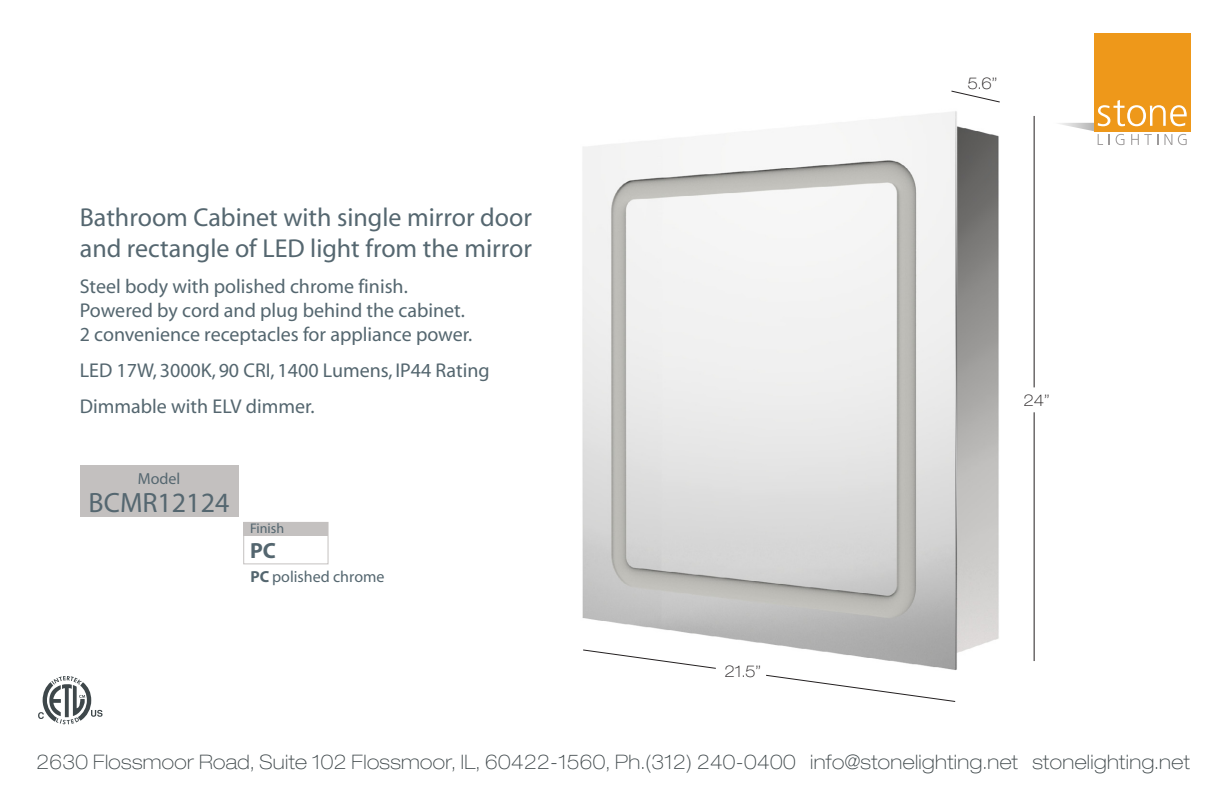
<style>
.page{position:relative;width:1224px;height:794px;background:#fff}
.page>*{position:absolute;margin:0;border:0;box-sizing:border-box;transform-origin:0 0}
.t1{font:28px "Myriad";color:#556770}
.t2{font:26px/31.2px "Myriad";color:#556770}
.t3{font:700 22px "Myriad";color:#54666f}
.t4{font:20px/24px "Myriad";color:#54666f}
.t5{font:100 expanded 20px "Helvetica Neue LT Std";letter-spacing:.02em;color:#3e474a}
.t6{font:16px "Myriad";color:#54666f}
.t7{font:100 expanded 16px "Helvetica Neue LT Std";color:#231f20}
.t8{font:16px "Myriad";color:#556770}
.t9{font:14px "Myriad";color:#54666f}
.s1{font-weight:700}
</style>
<div class="page">
<img style="left:582px;top:111px;width:453px;height:559px">
<div style="left:1095px;top:33px;width:96px;height:98px;background:#ee981a"></div>
<svg style="left:1059px;top:100px;width:132px;height:45px"></svg>
<svg style="left:38px;top:676px;width:65px;height:48px"></svg>
<hr style="left:1034px;top:412px;width:1px;height:249px;background:#231f20">
<hr style="left:1034px;top:116px;width:1px;height:271px;background:#231f20">
<svg style="left:951px;top:90px;width:49px;height:13px"></svg>
<svg style="left:766px;top:674px;width:190px;height:28px"></svg>
<svg style="left:582px;top:649px;width:135px;height:20px"></svg>
<div style="left:243px;top:522px;width:86px;height:42px;border:1px solid #c4c1c0"></div>
<div style="left:244px;top:522px;width:84px;height:14px;background:#c4c1c0"></div>
<div style="left:80px;top:465px;width:158px;height:51px;background:#c3c0bf"></div>
<h2 class="t2" style="left:80px;top:203px;width:454px">Bathroom Cabinet with single mirror door and rectangle of LED light from the mirror</h2>
<p class="t4" style="left:80px;top:275px;width:394px">Steel body with polished chrome finish.<br>Powered by cord and plug behind the cabinet.<br>2 convenience receptacles for appliance power.</p>
<p class="t4" style="left:80px;top:353px;width:411px;line-height:36px">LED 17W, 3000K, 90 CRI, 1400 Lumens, IP44 Rating<br>Dimmable with ELV dimmer.</p>
<p class="t8" style="left:138px;top:470px;width:44px">Model</p>
<h1 class="t1" style="left:89px;top:488px;width:142px">BCMR12124</h1>
<p class="t9" style="left:250px;top:521px;width:36px">Finish</p>
<p class="t3" style="left:250px;top:539px;width:27px">PC</p>
<p class="t6" style="left:250px;top:569px;width:136px"><span class="s1">PC</span> polished chrome</p>
<p class="t7" style="left:725px;top:662px;width:38px">21.5”</p>
<p class="t7" style="left:968px;top:74px;width:31px">5.6”</p>
<p class="t7" style="left:1024px;top:390px;width:28px">24”</p>
<p class="t5" style="left:37px;top:749px;width:1155px">2630 Flossmoor Road, Suite 102 Flossmoor, IL, 60422-1560, Ph.(312) 240-0400 info@stonelighting.net stonelighting.net</p>
</div>
